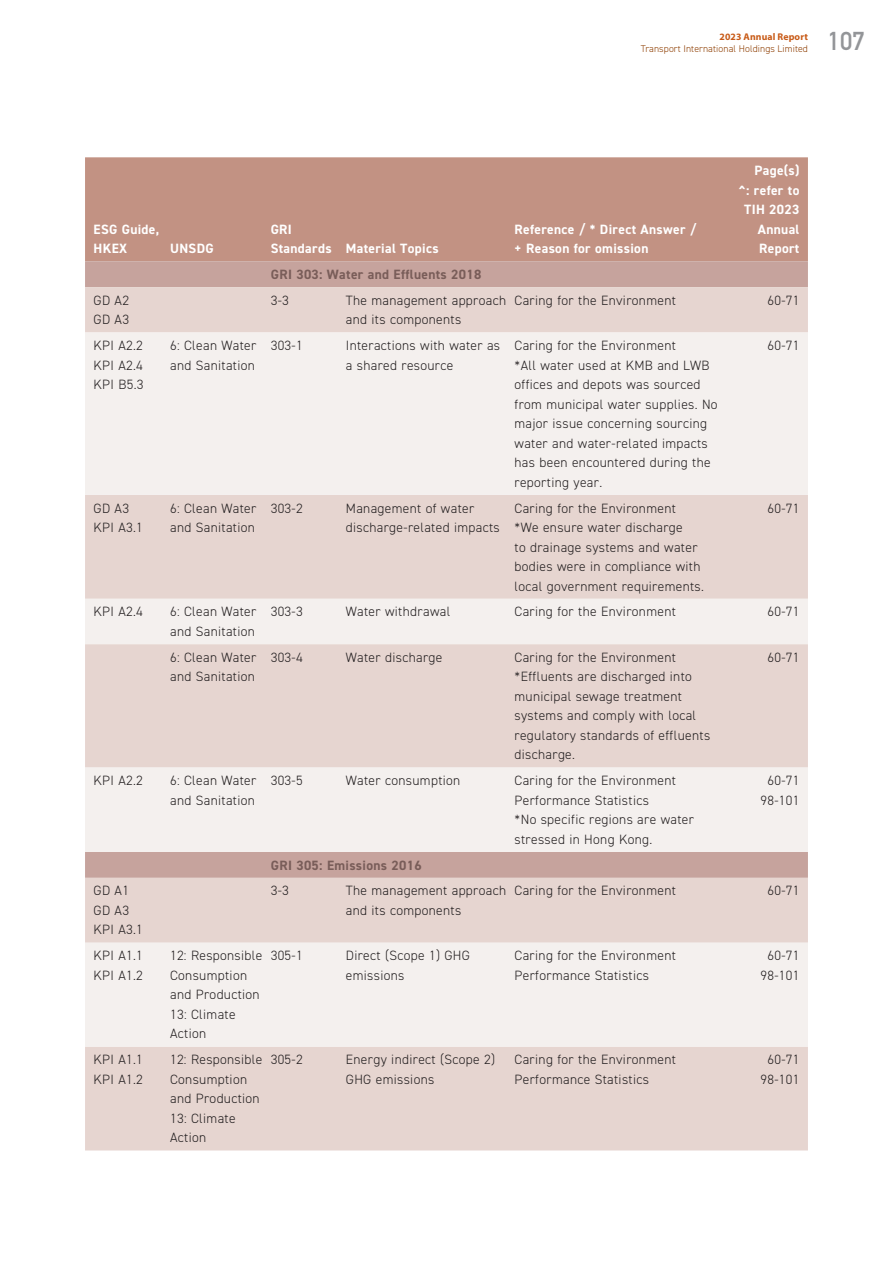
<style>
.page{position:relative;width:893px;height:1263px;background:#fff}
.page>*{position:absolute;margin:0;border:0;box-sizing:border-box;transform-origin:0 0}
.t1{font:25.5px "DIN Mittelschrift Std";color:#939598}
.t2{font:300 13.5px/19.5px "DIN2014";letter-spacing:.025em;color:#231f20}
.t3{font:700 13.5px/19.5px "DIN2014";letter-spacing:.025em;color:#fff}
.t4{font:700 13.5px "DIN2014";letter-spacing:.025em;color:#795d59}
.t5{font:300 9.75px "DIN2014";letter-spacing:.01em;color:#8d3d00}
.t6{font:700 9.75px "Myriad Pro";letter-spacing:.01em;color:#c85b18}
</style>
<div class="page">
<div style="left:85px;top:157px;width:723px;height:104px;background:#c29283"></div>
<div style="left:85px;top:261px;width:723px;height:26px;background:#c6a39d"></div>
<div style="left:85px;top:287px;width:723px;height:863px;background:#e6d5d0"></div>
<svg style="left:85px;top:332px;width:723px;height:714px;background:#ece2de"></svg>
<p class="t6" style="left:719px;top:30px;width:90px">2023 Annual Report</p>
<p class="t5" style="left:641px;top:42px;width:169px">Transport International Holdings Limited</p>
<h1 class="t1" style="left:828px;top:26px;width:38px">107</h1>
<p class="t3" style="left:94px;top:219px;width:67px">ESG Guide,<br>HKEX</p>
<p class="t3" style="left:170px;top:239px;width:45px">UNSDG</p>
<p class="t3" style="left:271px;top:219px;width:169px">GRI<br>Standards Material Topics</p>
<p class="t3" style="left:514px;top:219px;width:183px">Reference / * Direct Answer / + Reason for omission</p>
<p class="t4" style="left:271px;top:265px;width:212px">GRI 303: Water and Effluents 2018</p>
<p class="t3" style="left:739px;top:161px;width:62px;text-align:right">Page(s)<br>^: refer to<br>TIH 2023<br>Annual<br>Report</p>
<p class="t2" style="left:94px;top:290px;width:37px">GD A2<br>GD A3</p>
<p class="t2" style="left:271px;top:290px;width:20px">3-3</p>
<p class="t2" style="left:346px;top:290px;width:162px">The management approach and its components</p>
<p class="t2" style="left:515px;top:290px;width:163px">Caring for the Environment</p>
<p class="t2" style="left:767px;top:290px;width:33px">60-71</p>
<p class="t2" style="left:94px;top:336px;width:51px;text-align:justify">KPI A2.2<br>KPI A2.4<br>KPI B5.3</p>
<p class="t2" style="left:170px;top:336px;width:88px">6: Clean Water and Sanitation</p>
<p class="t2" style="left:271px;top:336px;width:33px">303-1</p>
<p class="t2" style="left:346px;top:336px;width:156px">Interactions with water as a shared resource</p>
<p class="t2" style="left:515px;top:336px;width:205px">Caring for the Environment<br>*All water used at KMB and LWB offices and depots was sourced from municipal water supplies. No major issue concerning sourcing water and water-related impacts has been encountered during the reporting year.</p>
<p class="t2" style="left:767px;top:336px;width:33px">60-71</p>
<p class="t2" style="left:94px;top:498px;width:51px">GD A3<br>KPI A3.1</p>
<p class="t2" style="left:170px;top:498px;width:88px">6: Clean Water and Sanitation</p>
<p class="t2" style="left:271px;top:498px;width:33px">303-2</p>
<p class="t2" style="left:346px;top:498px;width:155px">Management of water discharge-related impacts</p>
<p class="t2" style="left:515px;top:498px;width:191px">Caring for the Environment<br>*We ensure water discharge<br>to drainage systems and water bodies were in compliance with local government requirements.</p>
<p class="t2" style="left:767px;top:498px;width:33px">60-71</p>
<p class="t2" style="left:94px;top:602px;width:51px">KPI A2.4</p>
<p class="t2" style="left:170px;top:602px;width:88px">6: Clean Water and Sanitation</p>
<p class="t2" style="left:271px;top:602px;width:33px">303-3</p>
<p class="t2" style="left:346px;top:602px;width:106px">Water withdrawal</p>
<p class="t2" style="left:515px;top:602px;width:163px">Caring for the Environment</p>
<p class="t2" style="left:767px;top:602px;width:33px">60-71</p>
<p class="t2" style="left:170px;top:647px;width:88px">6: Clean Water and Sanitation</p>
<p class="t2" style="left:271px;top:647px;width:33px">303-4</p>
<p class="t2" style="left:346px;top:647px;width:98px">Water discharge</p>
<p class="t2" style="left:515px;top:647px;width:197px">Caring for the Environment *Effluents are discharged into municipal sewage treatment systems and comply with local regulatory standards of effluents discharge.</p>
<p class="t2" style="left:767px;top:647px;width:33px">60-71</p>
<p class="t2" style="left:94px;top:771px;width:51px">KPI A2.2</p>
<p class="t2" style="left:170px;top:771px;width:88px">6: Clean Water and Sanitation</p>
<p class="t2" style="left:271px;top:771px;width:33px">303-5</p>
<p class="t2" style="left:346px;top:771px;width:116px">Water consumption</p>
<p class="t2" style="left:515px;top:771px;width:181px">Caring for the Environment<br>Performance Statistics<br>*No specific regions are water stressed in Hong Kong.</p>
<p class="t2" style="left:760px;top:771px;width:40px;text-align:center">60-71<br>98-101</p>
<p class="t4" style="left:271px;top:856px;width:152px">GRI 305: Emissions 2016</p>
<p class="t2" style="left:94px;top:881px;width:51px">GD A1<br>GD A3<br>KPI A3.1</p>
<p class="t2" style="left:271px;top:881px;width:20px">3-3</p>
<p class="t2" style="left:346px;top:881px;width:162px">The management approach and its components</p>
<p class="t2" style="left:515px;top:881px;width:163px">Caring for the Environment</p>
<p class="t2" style="left:767px;top:881px;width:33px">60-71</p>
<p class="t2" style="left:94px;top:946px;width:51px">KPI A1.1<br>KPI A1.2</p>
<p class="t2" style="left:170px;top:946px;width:94px">12: Responsible<br>Consumption and Production<br>13: Climate<br>Action</p>
<p class="t2" style="left:271px;top:946px;width:33px">305-1</p>
<p class="t2" style="left:346px;top:946px;width:126px">Direct (Scope 1) GHG emissions</p>
<p class="t2" style="left:515px;top:946px;width:163px">Caring for the Environment<br>Performance Statistics</p>
<p class="t2" style="left:760px;top:946px;width:40px;text-align:center">60-71<br>98-101</p>
<p class="t2" style="left:94px;top:1050px;width:51px">KPI A1.1<br>KPI A1.2</p>
<p class="t2" style="left:170px;top:1050px;width:94px">12: Responsible<br>Consumption and Production<br>13: Climate<br>Action</p>
<p class="t2" style="left:271px;top:1050px;width:33px">305-2</p>
<p class="t2" style="left:346px;top:1050px;width:151px">Energy indirect (Scope 2)<br>GHG emissions</p>
<p class="t2" style="left:515px;top:1050px;width:163px">Caring for the Environment<br>Performance Statistics</p>
<p class="t2" style="left:760px;top:1050px;width:40px;text-align:center">60-71<br>98-101</p>
</div>
